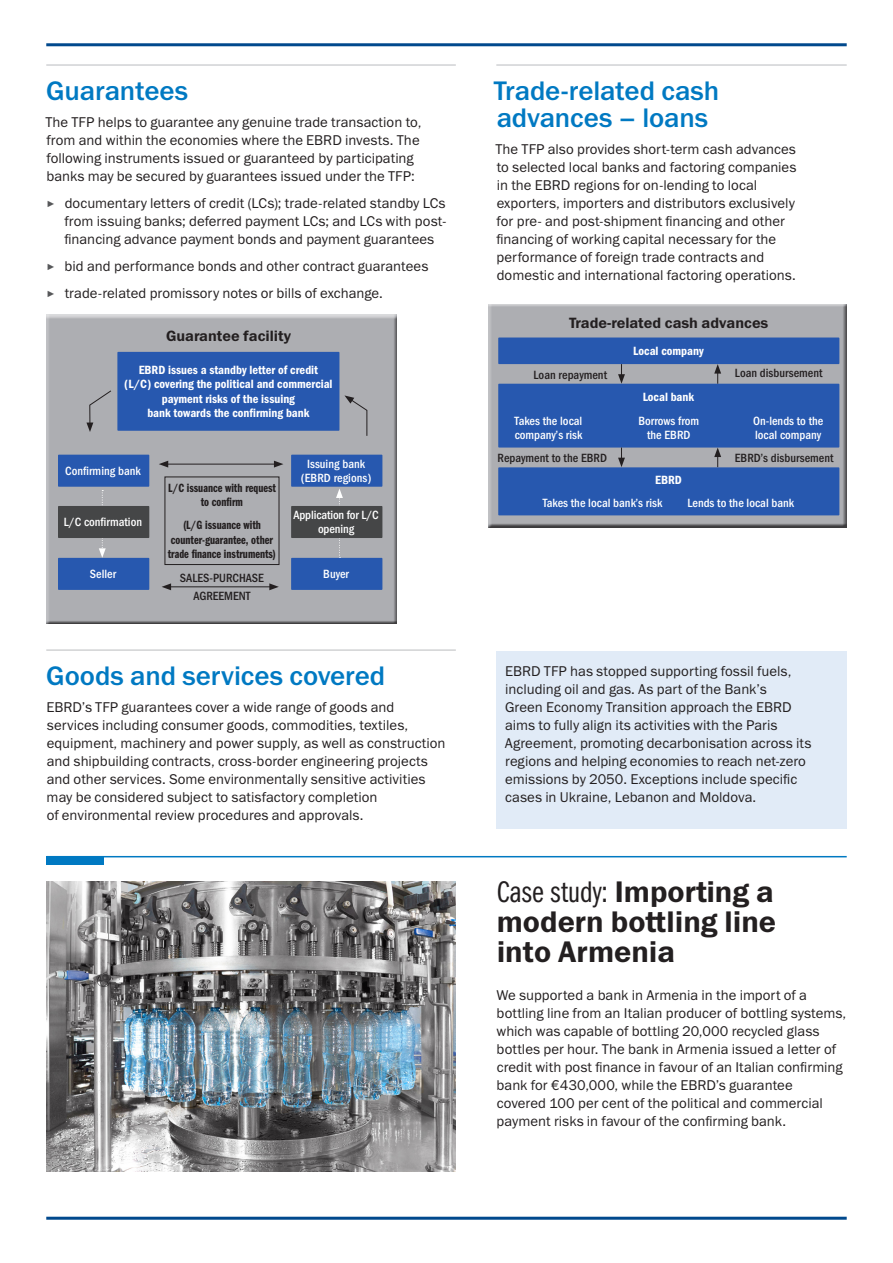
<style>
.page{position:relative;width:893px;height:1263px;background:#fff}
.page>*{position:absolute;margin:0;border:0;box-sizing:border-box;transform-origin:0 0}
.generic_header{font:30px/30px "Franklin Gothic Demi ITC";color:#231f20;text-align:justify}
.Basic_-_H1{font:27px/27px "Franklin Gothic Medium ITC";letter-spacing:-.005em;color:#0079c2}
.chart_head{font:15px "Franklin Gothic Demi ITC";color:#231f20}
.Basic_-_Body{font:14.25px/18px "Franklin Gothic Book ITC";color:#231f20}
.body_text{font:12px/14.4px "Franklin Gothic Medi Cond ITC";color:#fff;text-align:center}
.body_text-2{font:12px/14.4px "Franklin Gothic Demi Cond ITC";color:#fff;text-align:center}
.body_text-3{font:12px/14.4px "Franklin Gothic Demi Cmp ITC";color:#231f20;text-align:center}
.body_text-4{font:12px/17.4px "Franklin Gothic Medi Cond ITC";color:#231f20;text-align:center}
.s1{font-family:"Arial";font-size:9px;color:#57585a}
.s2{font-family:"Franklin Gothic Book Cmp ITC"}
</style>
<div class="page">
<hr style="left:46px;top:43px;width:801px;height:3px;background:#01498d">
<hr style="left:46px;top:1217px;width:801px;height:3px;background:#01498d">
<hr style="left:46px;top:64px;width:410px;height:2px;background:#d1d2d4">
<hr style="left:496px;top:64px;width:351px;height:2px;background:#d1d2d4">
<hr style="left:46px;top:649px;width:410px;height:2px;background:#d1d2d4">
<div style="left:496px;top:652px;width:351px;height:177px;background:#e1ebf7"></div>
<div style="left:46px;top:314px;width:351px;height:311px;background:#231f20;opacity:.75"></div>
<svg style="left:336px;top:488px;width:7px;height:70px"></svg>
<svg style="left:99px;top:490px;width:7px;height:68px"></svg>
<div style="left:117px;top:352px;width:222px;height:79px;background:#2758af"></div>
<div style="left:58px;top:455px;width:91px;height:32px;background:#2758af"></div>
<div style="left:58px;top:558px;width:91px;height:32px;background:#2758af"></div>
<div style="left:58px;top:506px;width:91px;height:32px;background:#454647"></div>
<div style="left:291px;top:506px;width:91px;height:32px;background:#454647"></div>
<div style="left:291px;top:455px;width:91px;height:32px;background:#2758af"></div>
<div style="left:291px;top:558px;width:91px;height:32px;background:#2758af"></div>
<hr style="left:166px;top:464px;width:110px;height:1px;background:#231f20">
<svg style="left:159px;top:461px;width:9px;height:7px"></svg>
<svg style="left:274px;top:461px;width:9px;height:7px"></svg>
<hr style="left:169px;top:586px;width:103px;height:1px;background:#231f20">
<svg style="left:162px;top:583px;width:9px;height:7px"></svg>
<svg style="left:269px;top:583px;width:10px;height:7px"></svg>
<svg style="left:344px;top:395px;width:24px;height:42px"></svg>
<svg style="left:86px;top:390px;width:26px;height:42px"></svg>
<div style="left:485px;top:303px;width:362px;height:226px;background:#231f20;opacity:.75"></div>
<div style="left:498px;top:337px;width:341px;height:27px;background:#2758af"></div>
<div style="left:498px;top:384px;width:341px;height:64px;background:#2758af"></div>
<div style="left:498px;top:467px;width:341px;height:48px;background:#2758af"></div>
<svg style="left:618px;top:364px;width:7px;height:20px"></svg>
<svg style="left:618px;top:448px;width:7px;height:19px"></svg>
<svg style="left:714px;top:364px;width:7px;height:20px"></svg>
<svg style="left:714px;top:448px;width:7px;height:19px"></svg>
<img style="left:46px;top:882px;width:410px;height:289px">
<div style="left:47px;top:856px;width:57px;height:8px;background:#0079c2"></div>
<hr style="left:47px;top:856px;width:800px;height:1px;background:#0079c2">
<p class="Basic_-_H1" style="left:46px;top:78px;width:143px">Guarantees</p>
<p class="Basic_-_Body" style="left:45px;top:113px;width:377px">The TFP helps to guarantee any genuine trade transaction to, from and within the economies where the EBRD invests. The following instruments issued or guaranteed by participating banks may be secured by guarantees issued under the TFP:</p>
<p class="Basic_-_Body" style="left:64px;top:194px;width:383px;text-align:justify;text-indent:-18px"><span class="s1">►</span> documentary letters of credit (LCs); trade-related standby LCs from issuing banks; deferred payment LCs; and LCs with post&shy;financing advance payment bonds and payment guarantees</p>
<p class="Basic_-_Body" style="left:46px;top:257px;width:383px"><span class="s1">►</span> bid and performance bonds and other contract guarantees</p>
<p class="Basic_-_Body" style="left:46px;top:284px;width:338px"><span class="s1">►</span> trade-related promissory notes or bills of exchange.</p>
<p class="chart_head" style="left:166px;top:327px;width:127px">Guarantee facility</p>
<p class="body_text-2" style="left:124px;top:363px;width:210px">EBRD issues a standby letter of credit (L/C) covering the political and commercial payment risks of the issuing<br>bank towards the confirming bank</p>
<p class="body_text" style="left:301px;top:456px;width:72px">Issuing bank (EBRD regions)</p>
<p class="body_text" style="left:65px;top:464px;width:77px">Confirming bank</p>
<p class="body_text-3" style="left:168px;top:481px;width:109px">L/C issuance with request to confirm</p>
<p class="body_text-3" style="left:168px;top:518px;width:110px">(L/G issuance with counter-guarantee, other trade finance instruments)</p>
<p class="body_text-4" style="left:180px;top:569px;width:86px">SALES-PURCHASE<br>AGREEMENT</p>
<p class="body_text" style="left:64px;top:515px;width:80px">L/C confirmation</p>
<p class="body_text" style="left:293px;top:508px;width:87px">Application for L/C opening</p>
<p class="body_text" style="left:90px;top:567px;width:28px">Seller</p>
<p class="body_text" style="left:323px;top:567px;width:27px">Buyer</p>
<p class="Basic_-_H1" style="left:46px;top:663px;width:341px">Goods and services covered</p>
<p class="Basic_-_Body" style="left:47px;top:698px;width:400px">EBRD’s TFP guarantees cover a wide range of goods and services including consumer goods, commodities, textiles, equipment, machinery and power supply, as well as construction and shipbuilding contracts, cross-border engineering projects and other services. Some environmentally sensitive activities may be considered subject to satisfactory completion<br>of environmental review procedures and approvals.</p>
<p class="Basic_-_H1" style="left:494px;top:78px;width:227px">Trade-related cash advances – loans</p>
<p class="Basic_-_Body" style="left:495px;top:140px;width:302px">The TFP also provides short-term cash advances to selected local banks and factoring companies in the EBRD regions for on-lending to local exporters, importers and distributors exclusively for pre- and post-shipment financing and other financing of working capital necessary for the performance of foreign trade contracts and domestic and international factoring operations.</p>
<p class="chart_head" style="left:569px;top:314px;width:201px">Trade-related cash advances</p>
<p class="body_text-2" style="left:633px;top:344px;width:72px">Local company</p>
<p class="body_text-2" style="left:643px;top:390px;width:53px">Local bank</p>
<p class="body_text" style="left:515px;top:413px;width:69px;text-align:left">Takes the local company’s risk</p>
<p class="body_text" style="left:638px;top:413px;width:62px">Borrows from the EBRD</p>
<p class="body_text" style="left:753px;top:413px;width:72px;text-align:left">On-lends to the local company</p>
<p class="body_text-2" style="left:655px;top:473px;width:28px">EBRD</p>
<p class="body_text" style="left:543px;top:496px;width:121px">Takes the local bank’s risk</p>
<p class="body_text" style="left:687px;top:496px;width:108px">Lends to the local bank</p>
<p class="body_text-4" style="left:735px;top:365px;width:89px">Loan disbursement</p>
<p class="body_text-4" style="left:534px;top:366px;width:75px">Loan repayment</p>
<p class="body_text-4" style="left:735px;top:449px;width:100px">EBRD’s disbursement</p>
<p class="body_text-4" style="left:498px;top:449px;width:111px">Repayment to the EBRD</p>
<p class="Basic_-_Body" style="left:505px;top:662px;width:308px">EBRD TFP has stopped supporting fossil fuels, including oil and gas. As part of the Bank’s<br>Green Economy Transition approach the EBRD aims to fully align its activities with the Paris Agreement, promoting decarbonisation across its regions and helping economies to reach net-zero emissions by 2050. Exceptions include specific cases in Ukraine, Lebanon and Moldova.</p>
<p class="generic_header" style="left:497px;top:878px;width:281px"><span class="s2">Case study:</span> Importing a modern bottling line into Armenia</p>
<p class="Basic_-_Body" style="left:496px;top:986px;width:351px">We supported a bank in Armenia in the import of a bottling line from an Italian producer of bottling systems, which was capable of bottling 20,000 recycled glass bottles per hour. The bank in Armenia issued a letter of credit with post finance in favour of an Italian confirming bank for €430,000, while the EBRD’s guarantee<br>covered 100 per cent of the political and commercial payment risks in favour of the confirming bank.</p>
</div>
